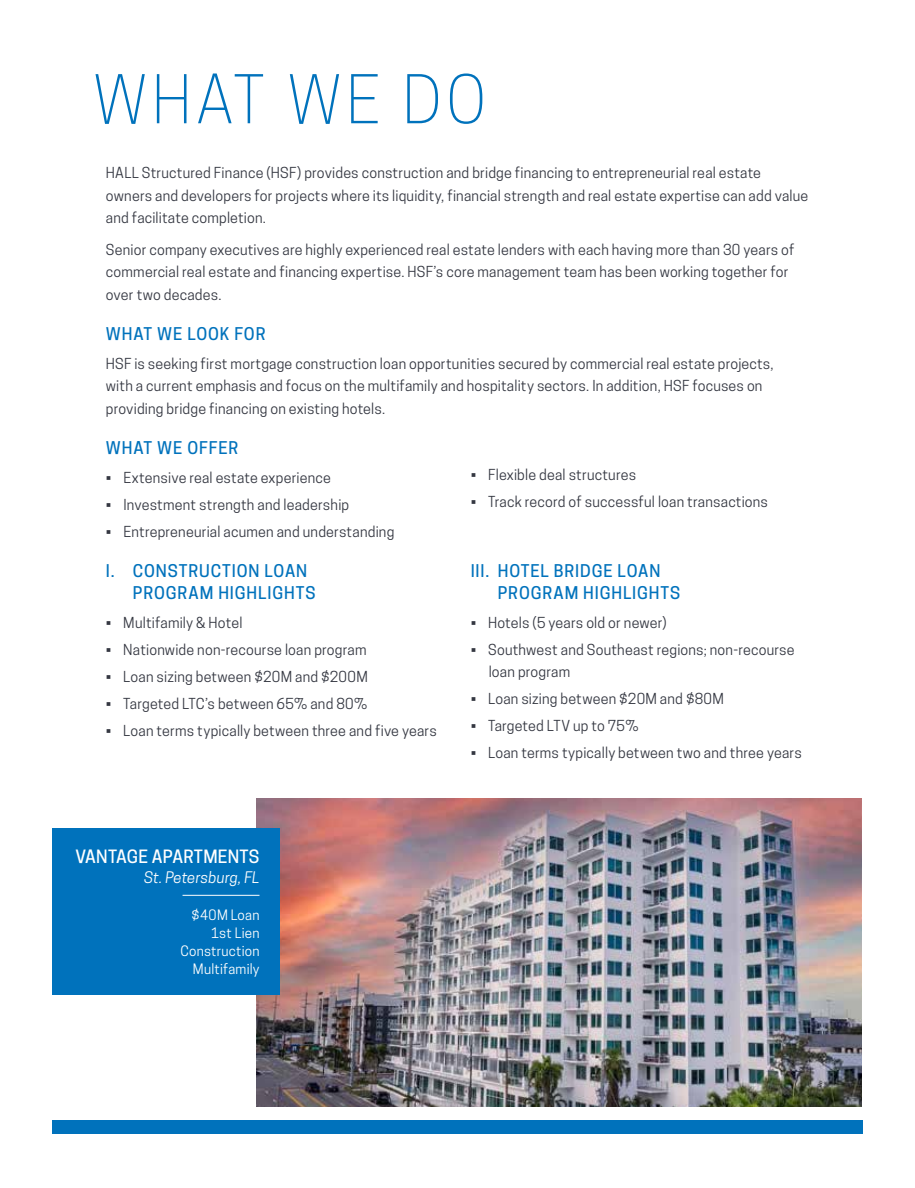
<style>
.page{position:relative;width:915px;height:1188px;background:#fff}
.page>*{position:absolute;margin:0;border:0;box-sizing:border-box;transform-origin:0 0}
.t1{font:300 63px "Cooper Hewitt";letter-spacing:.06em;color:#0072bc}
.t2{font:500 17.25px "Cooper Hewitt";letter-spacing:.015em;color:#fff}
.t3{font:500 16.5px/22.5px "Cooper Hewitt";letter-spacing:.055em;color:#0072bc}
.t4{font:italic 15px "Cooper Hewitt";letter-spacing:-.005em;color:#fff}
.t5{font:14.25px/22.5px "Cooper Hewitt";letter-spacing:.015em;color:#343741}
.t6{font:13.5px/18px "Cooper Hewitt";letter-spacing:.015em;color:#fff;text-align:right}
</style>
<div class="page">
<div style="left:52px;top:1120px;width:810px;height:14px;background:#0072bc"></div>
<img style="left:257px;top:798px;width:604px;height:309px">
<div style="left:52px;top:829px;width:227px;height:166px;background:#0072bc"></div>
<hr style="left:182px;top:895px;width:77px;height:1px;background:#fff">
<h1 class="t1" style="left:92px;top:63px;width:395px">WHAT WE DO</h1>
<p class="t5" style="left:106px;top:162px;width:703px">HALL Structured Finance (HSF) provides construction and bridge financing to entrepreneurial real estate owners and developers for projects where its liquidity, financial strength and real estate expertise can add value and facilitate completion.</p>
<p class="t5" style="left:106px;top:238px;width:690px">Senior company executives are highly experienced real estate lenders with each having more than 30 years of commercial real estate and financing expertise. HSF’s core management team has been working together for over two decades.</p>
<p class="t3" style="left:106px;top:323px;width:161px">WHAT WE LOOK FOR</p>
<p class="t5" style="left:106px;top:352px;width:669px">HSF is seeking first mortgage construction loan opportunities secured by commercial real estate projects, with a current emphasis and focus on the multifamily and hospitality sectors. In addition, HSF focuses on providing bridge financing on existing hotels.</p>
<p class="t3" style="left:106px;top:437px;width:134px">WHAT WE OFFER</p>
<p class="t5" style="left:106px;top:466px;width:226px">• Extensive real estate experience</p>
<p class="t5" style="left:106px;top:493px;width:245px">• Investment strength and leadership</p>
<p class="t5" style="left:106px;top:520px;width:290px">• Entrepreneurial acumen and understanding</p>
<p class="t5" style="left:470px;top:463px;width:167px">• Flexible deal structures</p>
<p class="t5" style="left:470px;top:490px;width:299px">• Track record of successful loan transactions</p>
<p class="t3" style="left:133px;top:559px;width:184px;text-indent:-27px">I. CONSTRUCTION LOAN<br>PROGRAM HIGHLIGHTS</p>
<p class="t5" style="left:106px;top:611px;width:138px">• Multifamily &amp; Hotel</p>
<p class="t5" style="left:106px;top:638px;width:262px">• Nationwide non-recourse loan program</p>
<p class="t5" style="left:106px;top:665px;width:263px">• Loan sizing between $20M and $200M</p>
<p class="t5" style="left:106px;top:692px;width:263px">• Targeted LTC’s between 65% and 80%</p>
<p class="t5" style="left:106px;top:719px;width:332px">• Loan terms typically between three and five years</p>
<p class="t2" style="left:75px;top:847px;width:185px">VANTAGE APARTMENTS</p>
<p class="t4" style="left:144px;top:868px;width:117px">St. Petersburg, FL</p>
<p class="t6" style="left:180px;top:906px;width:80px">$40M Loan<br>1st Lien<br>Construction<br>Multifamily</p>
<p class="t3" style="left:497px;top:559px;width:184px;text-indent:-27px">III. HOTEL BRIDGE LOAN<br>PROGRAM HIGHLIGHTS</p>
<p class="t5" style="left:470px;top:611px;width:197px">• Hotels (5 years old or newer)</p>
<p class="t5" style="left:488px;top:638px;width:307px;text-indent:-18px">• Southwest and Southeast regions; non-recourse loan program</p>
<p class="t5" style="left:470px;top:688px;width:254px">• Loan sizing between $20M and $80M</p>
<p class="t5" style="left:470px;top:715px;width:169px">• Targeted LTV up to 75%</p>
<p class="t5" style="left:470px;top:742px;width:332px">• Loan terms typically between two and three years</p>
</div>
